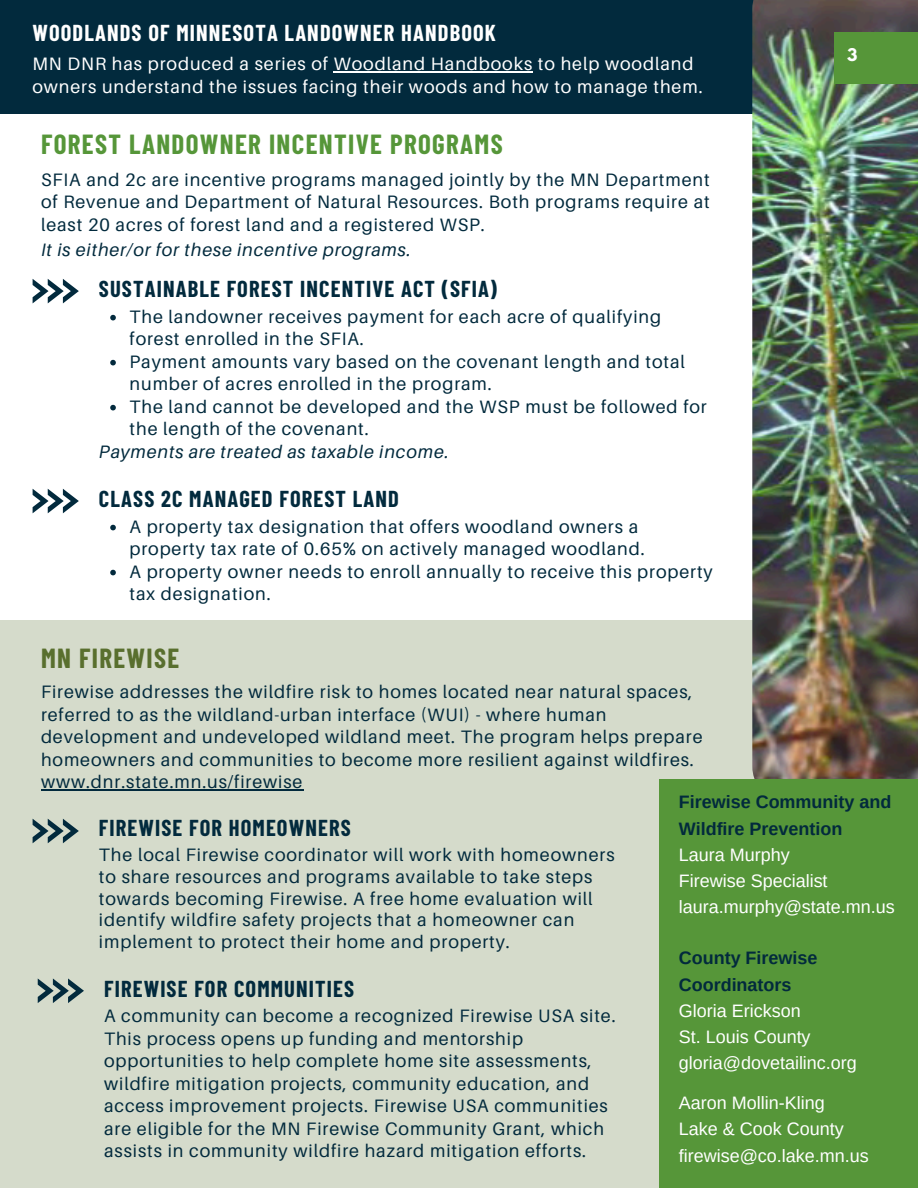
<style>
.page{position:relative;width:918px;height:1188px;background:#fff}
.page>*{position:absolute;margin:0;border:0;box-sizing:border-box;transform-origin:0 0}
.t1{font:700 27px "Barlow Condensed";letter-spacing:.05em;color:#569639}
.t2{font:700 27px "Barlow Condensed";letter-spacing:.05em;color:#596f2e}
.t3{font:700 22.5px "Barlow Condensed";letter-spacing:.05em;color:#022a3d}
.t4{font:700 22.5px "Barlow Condensed";letter-spacing:.05em;color:#fff}
.t5{font:18px/22.5px "Aileron";letter-spacing:.05em;color:#022a3d}
.t6{font:18px/26.2px "Arimo";color:#fff}
.t7{font:18px/22.5px "Aileron";letter-spacing:.05em;color:#fff}
.t8{font:italic 18px "Aileron";letter-spacing:.05em;color:#022a3d}
.t9{font:700 18px/26.2px "Arimo";color:#022a3d}
.t10{font:700 15.45px "League Spartan";color:#fff}
</style>
<div class="page">
<div style="left:0;top:0;width:918px;height:113px;background:#022a3d"></div>
<div style="left:0;top:620px;width:918px;height:568px;background:#d5dbcb"></div>
<img style="left:752px;top:0;width:166px;height:779px">
<div style="left:834px;top:32px;width:84px;height:52px;background:#569639"></div>
<hr style="left:41px;top:789px;width:262px;height:2px;background:#022a3d">
<div style="left:660px;top:779px;width:258px;height:409px;background:#569639"></div>
<svg style="left:33px;top:279px;width:46px;height:24px"></svg>
<svg style="left:33px;top:489px;width:46px;height:24px"></svg>
<svg style="left:33px;top:819px;width:46px;height:24px"></svg>
<svg style="left:38px;top:978px;width:46px;height:25px"></svg>
<hr style="left:334px;top:71px;width:199px;height:1px;background:#fff">
<svg style="left:110px;top:315px;width:6px;height:5px"></svg>
<svg style="left:110px;top:360px;width:6px;height:5px"></svg>
<svg style="left:110px;top:405px;width:6px;height:5px"></svg>
<svg style="left:110px;top:525px;width:6px;height:5px"></svg>
<svg style="left:110px;top:570px;width:6px;height:5px"></svg>
<p class="t4" style="left:32px;top:18px;width:465px">WOODLANDS OF MINNESOTA LANDOWNER HANDBOOK</p>
<p class="t7" style="left:32px;top:52px;width:672px">MN DNR has produced a series of Woodland Handbooks to help woodland owners understand the issues facing their woods and how to manage them.</p>
<h1 class="t1" style="left:41px;top:127px;width:463px">FOREST LANDOWNER INCENTIVE PROGRAMS</h1>
<p class="t5" style="left:41px;top:168px;width:670px;text-align:justify">SFIA and 2c are incentive programs managed jointly by the MN Department of Revenue and Department of Natural Resources. Both programs require at least 20 acres of forest land and a registered WSP.</p>
<p class="t8" style="left:41px;top:238px;width:372px">It is either/or for these incentive programs.</p>
<p class="t3" style="left:99px;top:274px;width:400px">SUSTAINABLE FOREST INCENTIVE ACT (SFIA)</p>
<p class="t5" style="left:130px;top:305px;width:579px">The landowner receives payment for each acre of qualifying forest enrolled in the SFIA.<br>Payment amounts vary based on the covenant length and total number of acres enrolled in the program.<br>The land cannot be developed and the WSP must be followed for the length of the covenant.</p>
<p class="t8" style="left:99px;top:440px;width:351px">Payments are treated as taxable income.</p>
<p class="t3" style="left:99px;top:484px;width:301px">CLASS 2C MANAGED FOREST LAND</p>
<p class="t5" style="left:130px;top:515px;width:585px">A property tax designation that offers woodland owners a property tax rate of 0.65% on actively managed woodland.<br>A property owner needs to enroll annually to receive this property tax designation.</p>
<h1 class="t2" style="left:41px;top:641px;width:140px">MN FIREWISE</h1>
<p class="t5" style="left:41px;top:680px;width:663px">Firewise addresses the wildfire risk to homes located near natural spaces, referred to as the wildland-urban interface (WUI) - where human development and undeveloped wildland meet. The program helps prepare homeowners and communities to become more resilient against wildfires. www.dnr.state.mn.us/firewise</p>
<p class="t10" style="left:847px;top:47px;width:12px">3</p>
<p class="t3" style="left:99px;top:814px;width:253px">FIREWISE FOR HOMEOWNERS</p>
<p class="t5" style="left:99px;top:844px;width:517px;line-height:21.8px">The local Firewise coordinator will work with homeowners to share resources and programs available to take steps towards becoming Firewise. A free home evaluation will identify wildfire safety projects that a homeowner can implement to protect their home and property.</p>
<p class="t3" style="left:104px;top:974px;width:252px">FIREWISE FOR COMMUNITIES</p>
<p class="t5" style="left:104px;top:1005px;width:513px">A community can become a recognized Firewise USA site.<br>This process opens up funding and mentorship opportunities to help complete home site assessments, wildfire mitigation projects, community education, and access improvement projects. Firewise USA communities are eligible for the MN Firewise Community Grant, which assists in community wildfire hazard mitigation efforts.</p>
<p class="t9" style="left:679px;top:789px;width:214px">Firewise Community and<br>Wildfire Prevention</p>
<p class="t6" style="left:679px;top:842px;width:112px">Laura Murphy</p>
<p class="t6" style="left:679px;top:868px;width:150px">Firewise Specialist</p>
<p class="t6" style="left:679px;top:894px;width:218px">laura.murphy@state.mn.us</p>
<p class="t9" style="left:679px;top:945px;width:140px">County Firewise<br>Coordinators</p>
<p class="t6" style="left:679px;top:998px;width:123px">Gloria Erickson</p>
<p class="t6" style="left:679px;top:1024px;width:180px">St. Louis County gloria@dovetailinc.org</p>
<p class="t6" style="left:679px;top:1090px;width:147px">Aaron Mollin-Kling</p>
<p class="t6" style="left:679px;top:1116px;width:166px">Lake &amp; Cook County</p>
<p class="t6" style="left:679px;top:1142px;width:192px">firewise@co.lake.mn.us</p>
</div>
